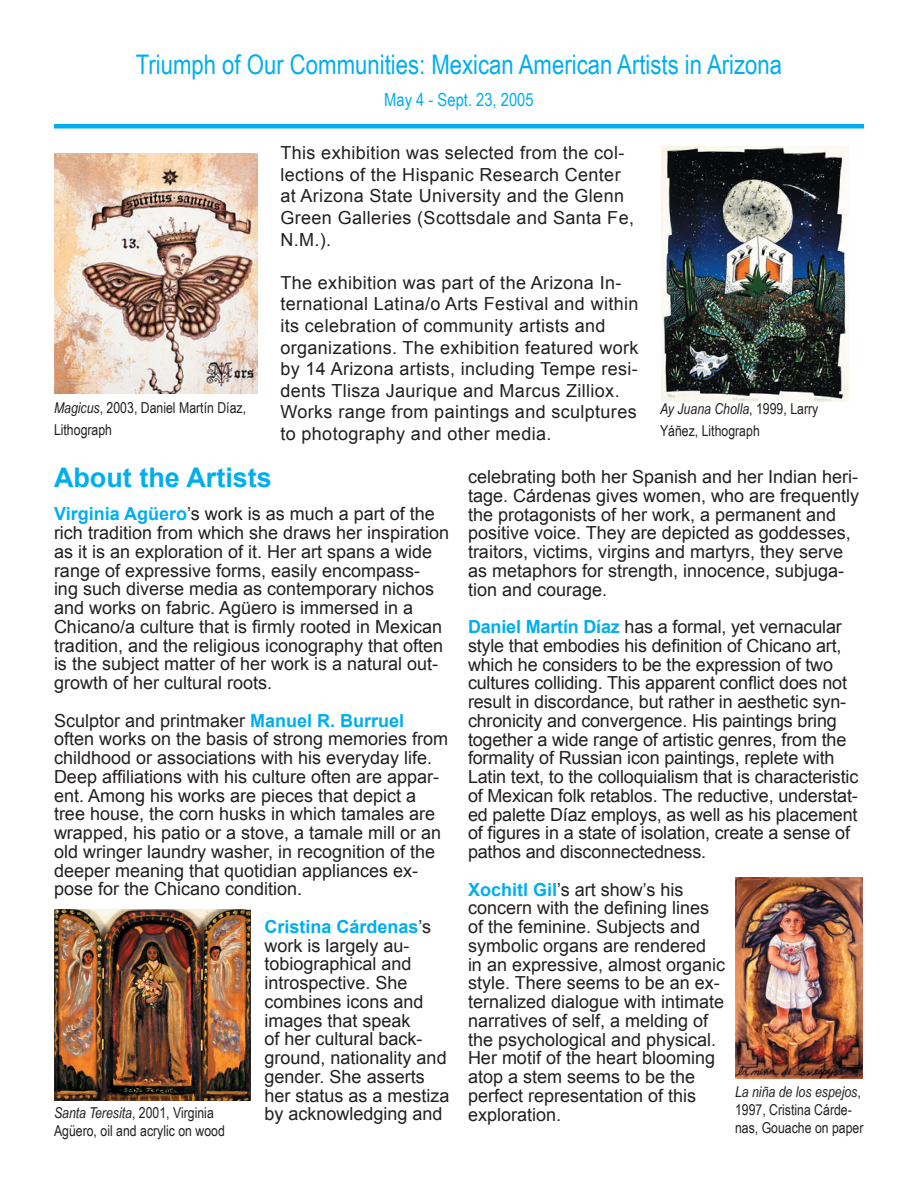
<style>
.page{position:relative;width:918px;height:1188px;background:#fff}
.page>*{position:absolute;margin:0;border:0;box-sizing:border-box;transform-origin:0 0}
.t1{font:27px "Arial Narrow";color:#00aeef}
.t2{font:700 27px "Arial";color:#00aeef}
.t3{font:18px/18.8px "Arial";color:#231f20}
.t4{font:18px/21.6px "Arial";letter-spacing:.02em;color:#231f20}
.t5{font:18px "Arial Narrow";color:#00aeef}
.t6{font:15px/18px "Arial Narrow";color:#231f20}
.s1{font-style:italic}
.s2{font-weight:700;color:#00aeef}
</style>
<div class="page">
<div style="left:54px;top:124px;width:810px;height:5px;background:#00aeef"></div>
<img style="left:661px;top:146px;width:187px;height:256px">
<img style="left:54px;top:153px;width:204px;height:241px">
<img style="left:735px;top:878px;width:127px;height:200px">
<img style="left:54px;top:909px;width:196px;height:192px">
<h1 class="t1" style="left:136px;top:44px;width:648px">Triumph of Our Communities: Mexican American Artists in Arizona</h1>
<p class="t5" style="left:384px;top:87px;width:151px">May 4 - Sept. 23, 2005</p>
<p class="t4" style="left:280px;top:142px;width:355px">This exhibition was selected from the col&shy;lections of the Hispanic Research Center at Arizona State University and the Glenn Green Galleries (Scottsdale and Santa Fe, N.M.).</p>
<p class="t4" style="left:280px;top:272px;width:360px">The exhibition was part of the Arizona In&shy;ternational Latina/o Arts Festival and within its celebration of community artists and organizations. The exhibition featured work by 14 Arizona artists, including Tempe resi&shy;dents Tlisza Jaurique and Marcus Zilliox.<br>Works range from paintings and sculptures to photography and other media.</p>
<p class="t6" style="left:54px;top:396px;width:194px;line-height:21.6px"><span class="s1">Magicus</span>, 2003, Daniel Martín Díaz,<br>Lithograph</p>
<p class="t6" style="left:660px;top:398px;width:160px;line-height:21.6px"><span class="s1">Ay Juana Cholla</span>, 1999, Larry<br>Yáñez, Lithograph</p>
<h1 class="t2" style="left:54px;top:459px;width:219px">About the Artists</h1>
<p class="t3" style="left:54px;top:505px;width:397px"><span class="s2">Virginia Agüero</span>’s work is as much a part of the rich tradition from which she draws her inspiration as it is an exploration of it. Her art spans a wide range of expressive forms, easily encompass-<br>ing such diverse media as contemporary nichos and works on fabric. Agüero is immersed in a Chicano/a culture that is firmly rooted in Mexican tradition, and the religious iconography that often is the subject matter of her work is a natural out&shy;growth of her cultural roots.</p>
<p class="t3" style="left:54px;top:711px;width:396px">Sculptor and printmaker <span class="s2">Manuel R. Burruel </span>often works on the basis of strong memories from childhood or associations with his everyday life.<br>Deep affiliations with his culture often are appar&shy;ent. Among his works are pieces that depict a tree house, the corn husks in which tamales are wrapped, his patio or a stove, a tamale mill or an old wringer laundry washer, in recognition of the deeper meaning that quotidian appliances ex&shy;pose for the Chicano condition.</p>
<p class="t3" style="left:265px;top:917px;width:187px"><span class="s2">Cristina Cárdenas</span>’s work is largely au&shy;tobiographical and introspective. She combines icons and images that speak<br>of her cultural back&shy;ground, nationality and gender. She asserts her status as a mestiza by acknowledging and</p>
<p class="t6" style="left:54px;top:1103px;width:172px"><span class="s1">Santa Teresita</span>, 2001, Virginia<br>Agüero, oil and acrylic on wood</p>
<p class="t3" style="left:468px;top:468px;width:393px">celebrating both her Spanish and her Indian heri&shy;tage. Cárdenas gives women, who are frequently the protagonists of her work, a permanent and positive voice. They are depicted as goddesses, traitors, victims, virgins and martyrs, they serve as metaphors for strength, innocence, subjuga&shy;tion and courage.</p>
<p class="t3" style="left:468px;top:618px;width:392px"><span class="s2">Daniel Martín Díaz</span> has a formal, yet vernacular style that embodies his definition of Chicano art, which he considers to be the expression of two cultures colliding. This apparent conflict does not result in discordance, but rather in aesthetic syn&shy;chronicity and convergence. His paintings bring together a wide range of artistic genres, from the formality of Russian icon paintings, replete with Latin text, to the colloquialism that is characteristic of Mexican folk retablos. The reductive, understat&shy;ed palette Díaz employs, as well as his placement of figures in a state of isolation, create a sense of pathos and disconnectedness.</p>
<p class="t3" style="left:468px;top:880px;width:259px"><span class="s2">Xochitl Gil</span>’s art show’s his concern with the defining lines of the feminine. Subjects and symbolic organs are rendered<br>in an expressive, almost organic style. There seems to be an ex&shy;ternalized dialogue with intimate narratives of self, a melding of the psychological and physical.<br>Her motif of the heart blooming atop a stem seems to be the perfect representation of this exploration.</p>
<p class="t6" style="left:735px;top:1082px;width:130px"><span class="s1">La niña de los espejos</span>,<br>1997, Cristina Cárde&shy;nas, Gouache on paper</p>
</div>
